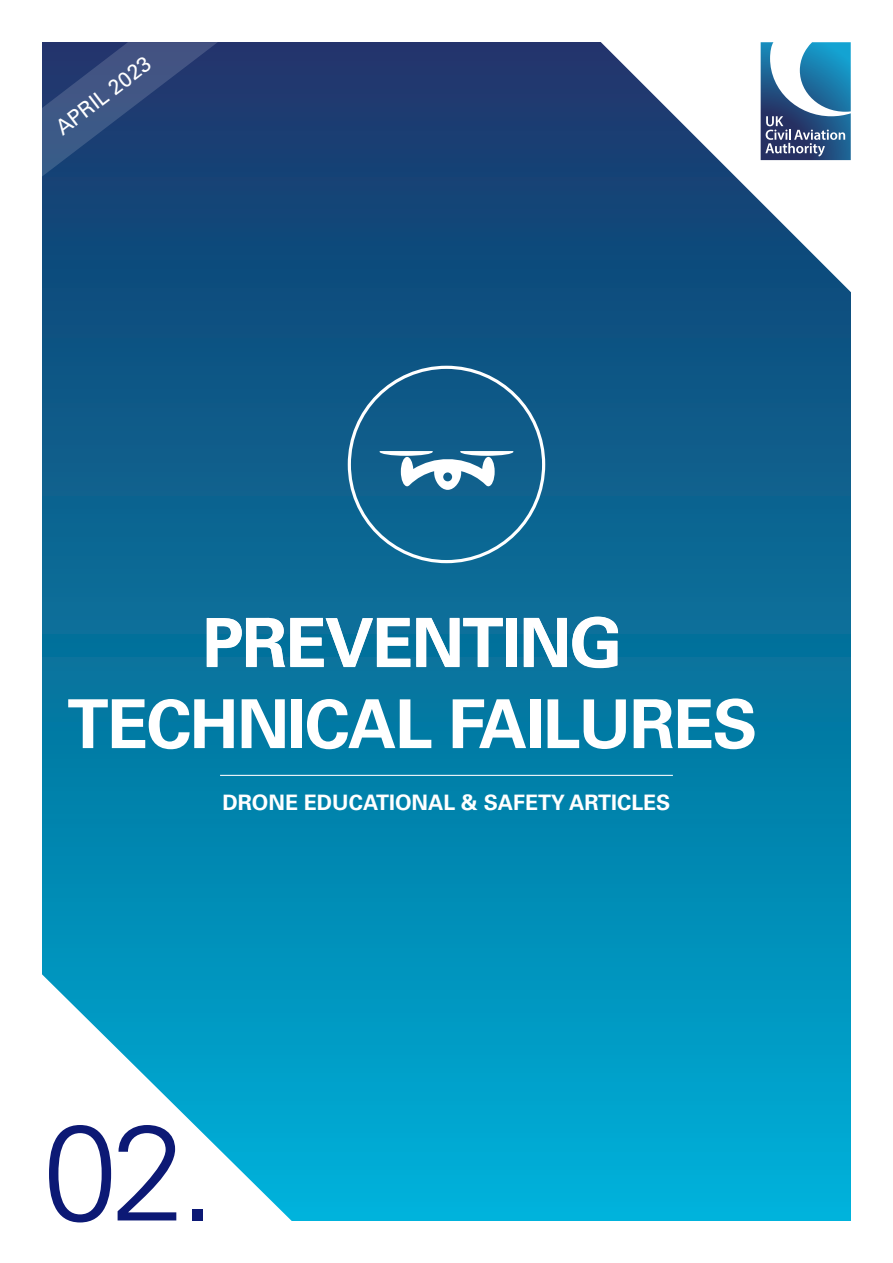
<style>
.page{position:relative;width:893px;height:1263px;background:#fff}
.page>*{position:absolute;margin:0;border:0;box-sizing:border-box;transform-origin:0 0}
.Splash_Page_Numbers{font:300 135px "Univers LT Std";color:#0c1975}
.Image_Captions{font:700 67.5px "Univers LT Std";letter-spacing:-.025em;color:#fff}
.Image_Captions-2{font:700 21.3px "Univers LT Std";color:#fff}
.Standfirst{font:21.3px "Univers LT Std";color:#fff}
</style>
<div class="page">
<div style="left:42px;top:42px;width:809px;height:1178px;background:linear-gradient(to bottom,#1a3467,#00afd5)"></div>
<svg style="left:42px;top:933px;width:292px;height:288px"></svg>
<hr style="left:220px;top:775px;width:453px;height:1px;background:#fff">
<svg style="left:559px;top:42px;width:292px;height:292px;fill:#144c7d"></svg>
<svg style="left:761px;top:42px;width:90px;height:118px"></svg>
<svg style="left:42px;top:42px;width:176px;height:135px"></svg>
<svg style="left:380px;top:451px;width:133px;height:39px"></svg>
<p class="Standfirst" style="left:51px;top:121px;width:115px;rotate:-38deg">APRIL 2023</p>
<p class="Image_Captions" style="left:202px;top:603px;width:421px">PREVENTING</p>
<p class="Image_Captions" style="left:67px;top:685px;width:692px">TECHNICAL FAILURES</p>
<p class="Image_Captions-2" style="left:223px;top:790px;width:449px">DRONE EDUCATIONAL &amp; SAFETY ARTICLES</p>
<p class="Splash_Page_Numbers" style="left:43px;top:1091px;width:176px">02.</p>
</div>
